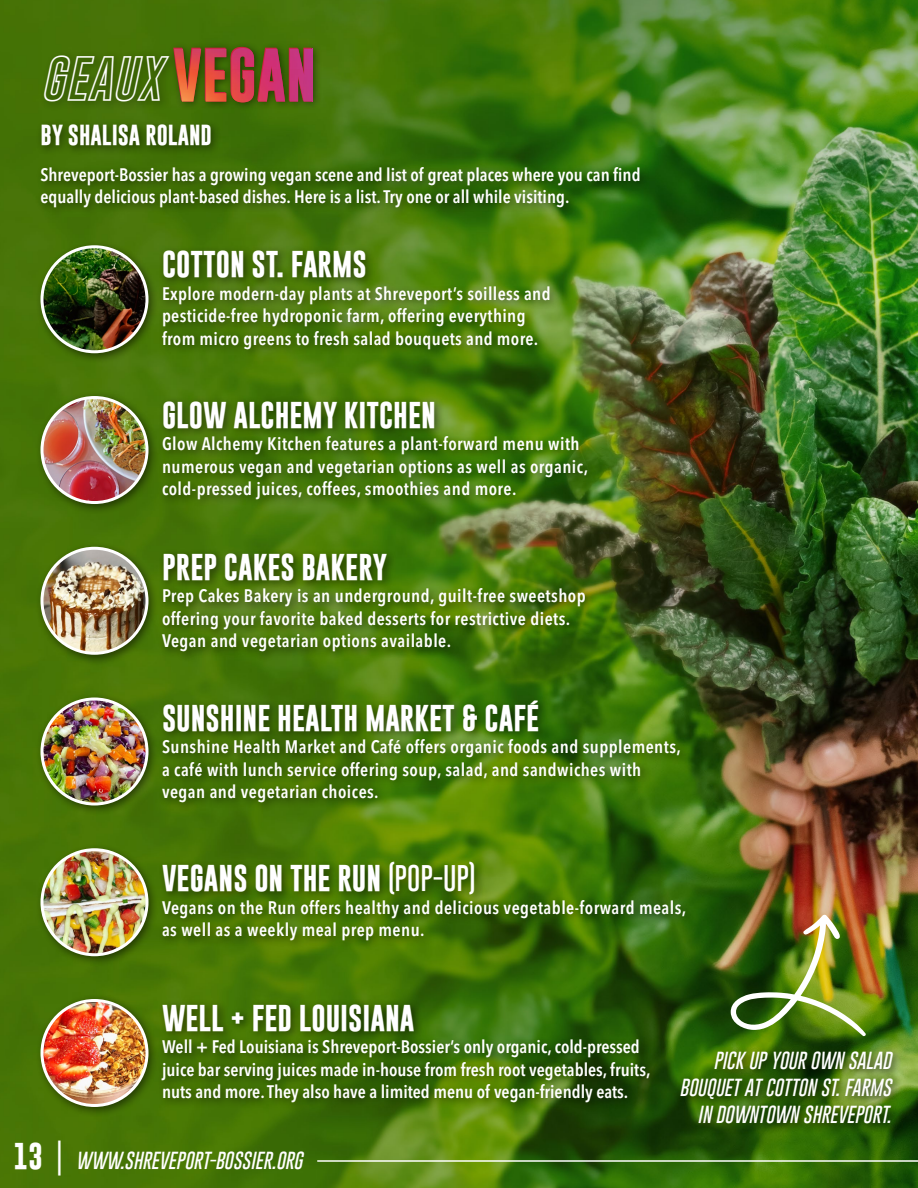
<style>
.page{position:relative;width:918px;height:1188px;background:#fff}
.page>*{position:absolute;margin:0;border:0;box-sizing:border-box;transform-origin:0 0}
.t1{font:italic 700 45px "Gobold Hollow";color:#fff}
.t2{font:700 27px "Gobold";color:#fff}
.t3{font:700 21px "Gobold";color:#fff}
.t4{font:600 condensed 18px/22.5px "Avenir Next LT Pro";letter-spacing:.02em;color:#fff}
.t5{font:600 condensed 18px/22.5px "Avenir Next LT Pro";color:#fff}
.t6{font:italic 100 18px/27px "Gobold";color:#fff;text-align:right}
.s1{font-family:"Gobold";font-style:normal;font-size:54px;color:#cc2340}
.s2{font-weight:100}
.s3{font-weight:700;font-style:normal;font-size:27px}
.s4{font-style:normal;font-size:27px}
</style>
<div class="page">
<img style="left:0;top:0;width:918px;height:1188px">
<div style="left:676px;top:1046px;width:227px;height:88px;background:#000;opacity:.75"></div>
<div style="left:35px;top:240px;width:525px;height:124px;background:#000;opacity:.5"></div>
<img style="left:42px;top:247px;width:105px;height:105px;border-radius:52px">
<div style="left:40px;top:245px;width:108px;height:108px;border:3px solid #fff;border-radius:50%"></div>
<hr style="left:317px;top:1160px;width:601px;height:2px;background:#fff">
<div style="left:36px;top:41px;width:614px;height:176px;background:#000;opacity:.5"></div>
<div style="left:35px;top:391px;width:562px;height:123px;background:#000;opacity:.5"></div>
<img style="left:42px;top:398px;width:105px;height:105px;border-radius:52px">
<div style="left:40px;top:396px;width:108px;height:108px;border:3px solid #fff;border-radius:50%"></div>
<div style="left:35px;top:994px;width:624px;height:123px;background:#000;opacity:.5"></div>
<img style="left:42px;top:1000px;width:105px;height:106px;border-radius:52px">
<div style="left:40px;top:999px;width:108px;height:108px;border:3px solid #fff;border-radius:50%"></div>
<div style="left:35px;top:843px;width:661px;height:124px;background:#000;opacity:.5"></div>
<img style="left:42px;top:850px;width:105px;height:105px;border-radius:52px">
<div style="left:40px;top:848px;width:108px;height:108px;border:3px solid #fff;border-radius:50%"></div>
<div style="left:35px;top:692px;width:655px;height:124px;background:#000;opacity:.5"></div>
<img style="left:42px;top:699px;width:105px;height:105px;border-radius:52px">
<div style="left:40px;top:698px;width:108px;height:108px;border:3px solid #fff;border-radius:50%"></div>
<div style="left:35px;top:542px;width:560px;height:123px;background:#000;opacity:.5"></div>
<img style="left:42px;top:548px;width:105px;height:105px;border-radius:52px">
<div style="left:40px;top:547px;width:108px;height:108px;border:3px solid #fff;border-radius:50%"></div>
<div style="left:157px;top:548px;width:438px;height:114px;background:#000;opacity:.1"></div>
<img style="left:174px;top:48px;width:138px;height:22px">
<img style="left:312px;top:49px;width:1px;height:53px">
<img style="left:177px;top:70px;width:135px;height:32px">
<img style="left:730px;top:914px;width:137px;height:123px">
<h1 class="t1" style="left:40px;top:49px;width:276px">GEAUX <span class="s1">VEGAN</span></h1>
<p class="t3" style="left:40px;top:121px;width:173px">BY SHALISA ROLAND</p>
<p class="t5" style="left:40px;top:164px;width:602px;line-height:21.6px">Shreveport-Bossier has a growing vegan scene and list of great places where you can find equally delicious plant-based dishes. Here is a list. Try one or all while visiting.</p>
<h2 class="t2" style="left:162px;top:246px;width:206px">COTTON ST. FARMS</h2>
<p class="t4" style="left:162px;top:282px;width:390px">Explore modern-day plants at Shreveport’s soilless and pesticide-free hydroponic farm, offering everything from micro greens to fresh salad bouquets and more.</p>
<h2 class="t2" style="left:162px;top:397px;width:275px">GLOW ALCHEMY KITCHEN</h2>
<p class="t4" style="left:162px;top:433px;width:428px">Glow Alchemy Kitchen features a plant-forward menu with numerous vegan and vegetarian options as well as organic, cold-pressed juices, coffees, smoothies and more.</p>
<h2 class="t2" style="left:162px;top:549px;width:227px">PREP CAKES BAKERY</h2>
<p class="t4" style="left:162px;top:585px;width:425px">Prep Cakes Bakery is an underground, guilt-free sweetshop offering your favorite baked desserts for restrictive diets.<br>Vegan and vegetarian options available.</p>
<h2 class="t2" style="left:162px;top:700px;width:378px">SUNSHINE HEALTH MARKET &amp; CAFÉ</h2>
<p class="t4" style="left:162px;top:735px;width:520px">Sunshine Health Market and Café offers organic foods and supplements, a café with lunch service offering soup, salad, and sandwiches with vegan and vegetarian choices.</p>
<h2 class="t2" style="left:162px;top:861px;width:315px">VEGANS ON THE RUN <span class="s2">(POP-UP)</span></h2>
<p class="t4" style="left:162px;top:896px;width:526px">Vegans on the Run offers healthy and delicious vegetable-forward meals, as well as a weekly meal prep menu.</p>
<h2 class="t2" style="left:162px;top:1000px;width:254px">WELL + FED LOUISIANA</h2>
<p class="t5" style="left:162px;top:1036px;width:490px">Well + Fed Louisiana is Shreveport-Bossier’s only organic, cold-pressed juice bar serving juices made in-house from fresh root vegetables, fruits, nuts and more. They also have a limited menu of vegan-friendly eats.</p>
<p class="t6" style="left:14px;top:1147px;width:290px"><span class="s3">13</span> <span class="s4">|</span> WWW.SHREVEPORT-BOSSIER.ORG</p>
<p class="t6" style="left:680px;top:1047px;width:213px">PICK UP YOUR OWN SALAD<br>BOUQUET AT COTTON ST. FARMS<br>IN DOWNTOWN SHREVEPORT.</p>
</div>
